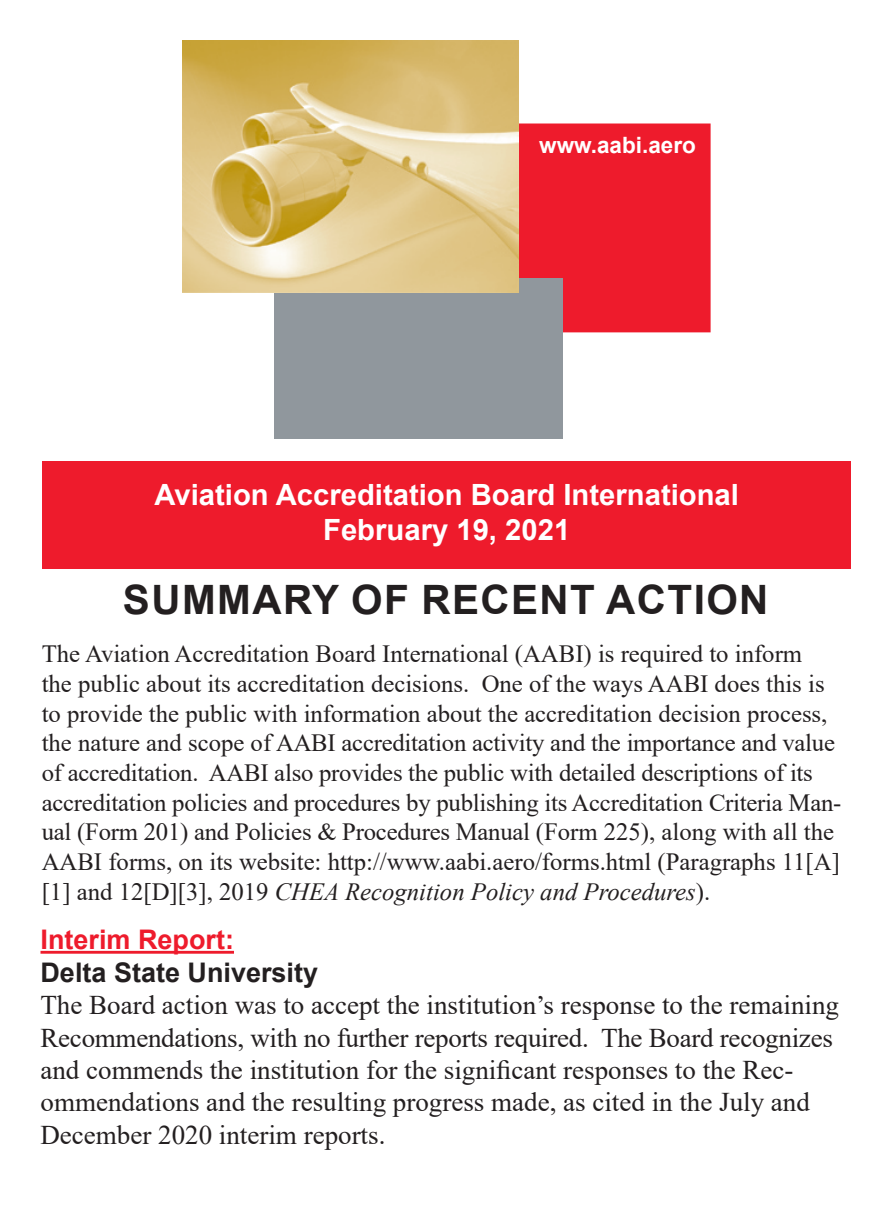
<style>
.page{position:relative;width:891px;height:1215px;background:#fff}
.page>*{position:absolute;margin:0;border:0;box-sizing:border-box;transform-origin:0 0}
.t1{font:700 40.5px "Arial";letter-spacing:.035em;color:#231f20}
.t2{font:700 29.25px "Arial";color:#fff}
.t3{font:27px/32.4px "Times New Roman";color:#231f20}
.t4{font:700 27px "Arial";color:#231f20}
.t5{font:700 27px "Arial";color:#ee1b2c}
.t6{font:24.75px/29.7px "Times New Roman";color:#231f20}
.t7{font:700 22.5px "Arial";color:#fff}
.s1{font-style:italic}
</style>
<div class="page">
<div style="left:42px;top:461px;width:809px;height:108px;background:#ee1b2c"></div>
<div style="left:446px;top:124px;width:265px;height:208px;background:#ee1b2c;border:2px solid #ee1b2c"></div>
<div style="left:274px;top:278px;width:289px;height:160px;background:#90979d"></div>
<img style="left:183px;top:40px;width:335px;height:252px">
<hr style="left:40px;top:951px;width:194px;height:3px;background:#ee1b2c">
<p class="t7" style="left:539px;top:129px;width:158px">www.aabi.aero</p>
<p class="t2" style="left:154px;top:474px;width:586px">Aviation Accreditation Board International</p>
<p class="t2" style="left:323px;top:509px;width:249px">February 19, 2021</p>
<p class="t1" style="left:123px;top:571px;width:647px">SUMMARY OF RECENT ACTION</p>
<p class="t6" style="left:42px;top:638px;width:801px">The Aviation Accreditation Board International (AABI) is required to inform<br>the public about its accreditation decisions. One of the ways AABI does this is to provide the public with information about the accreditation decision process, the nature and scope of AABI accreditation activity and the importance and value of accreditation. AABI also provides the public with detailed descriptions of its accreditation policies and procedures by publishing its Accreditation Criteria Man&shy;ual (Form 201) and Policies &amp; Procedures Manual (Form 225), along with all the AABI forms, on its website: http://www.aabi.aero/forms.html (Paragraphs 11[A] [1] and 12[D][3], 2019 <span class="s1">CHEA Recognition Policy and Procedures</span>).</p>
<p class="t5" style="left:40px;top:921px;width:195px">Interim Report:</p>
<p class="t4" style="left:40px;top:953px;width:279px">Delta State University</p>
<p class="t3" style="left:40px;top:988px;width:800px">The Board action was to accept the institution’s response to the remaining Recommendations, with no further reports required. The Board recognizes and commends the institution for the significant responses to the Rec&shy;ommendations and the resulting progress made, as cited in the July and December 2020 interim reports.</p>
</div>
